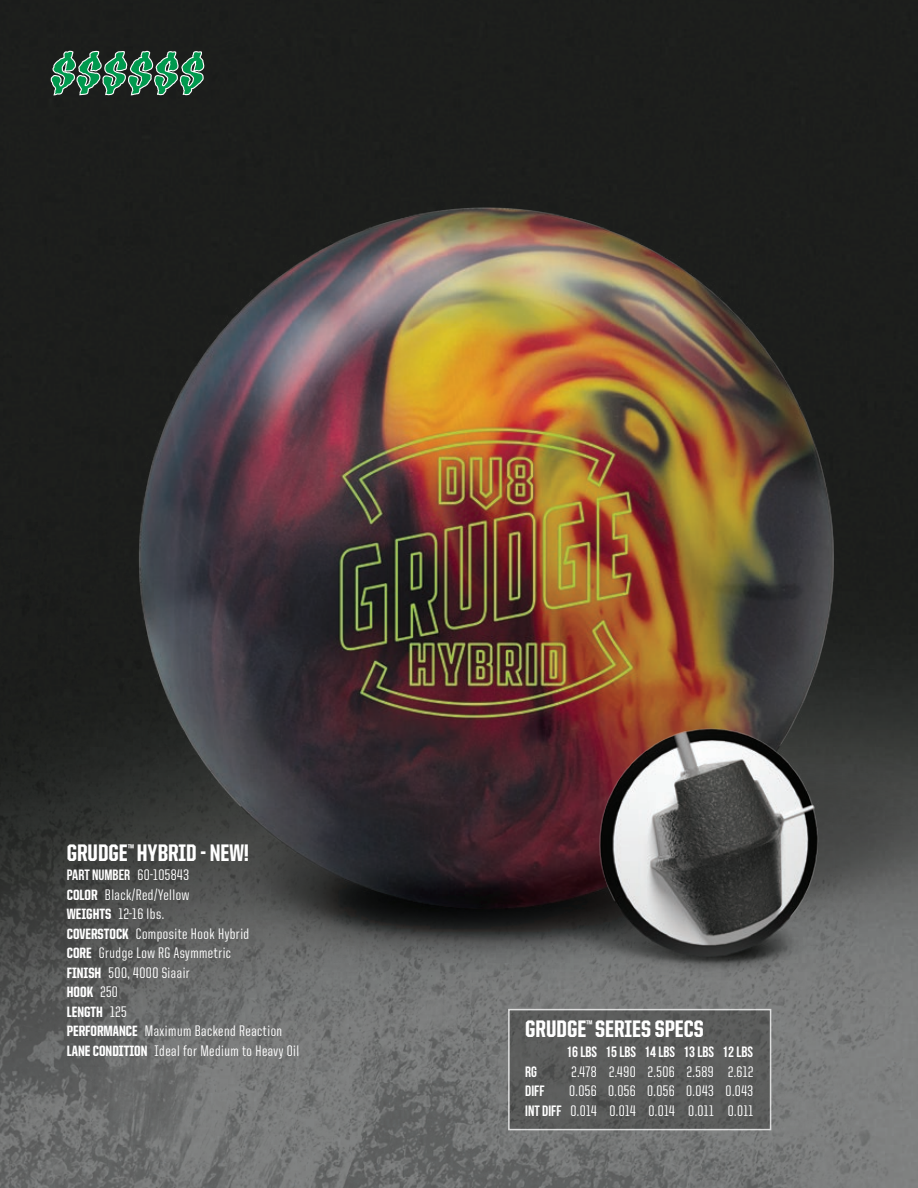
<style>
.page{position:relative;width:918px;height:1188px;background:#1d1e1c}
.page>*{position:absolute;margin:0;border:0;box-sizing:border-box;transform-origin:0 0}
.DV8_Ball_Chart_Body{font:800 24px "United Sans Cond";color:#fff}
.DV8_Ball_Chart_Body-2{font:500 15.3px "United Sans Cond";letter-spacing:.03em;color:#fff}
.Tech_Specs_-_2_-_PF{font:500 15.3px "United Sans Cond";letter-spacing:.03em;color:#fff}
.Tech_Specs_-_2_-_PF-2{font:15px "Bebas Neue";color:#fff}
.DV8_Ball_Chart_Body-3{font:15px "Bebas Neue";color:#fff}
.DV8_Ball_Chart_Body-4{font:800 15px "United Sans Cond";color:#fff}
.s1{font-family:"United Sans Cond";font-weight:500;font-size:15.3px}
.s2{font-weight:800;font-size:15px}
.s3{font-weight:500;font-size:15.3px}
.s4{font-family:"Bebas Neue";font-weight:400;font-size:15px}
</style>
<div class="page">
<img style="left:0;top:1082px;width:903px;height:106px">
<img style="left:0;top:82px;width:918px;height:1000px">
<img style="left:552px;top:689px;width:321px;height:321px">
<div style="left:911px;top:29px;width:7px;height:674px;background:#1d1e1c"></div>
<div style="left:508px;top:1009px;width:263px;height:121px;background:#5c5d5c"></div>
<div style="left:508px;top:1009px;width:263px;height:121px;border:2px solid #fff"></div>
<svg style="left:50px;top:50px;width:155px;height:56px;background:#34644c"></svg>
<p class="DV8_Ball_Chart_Body" style="left:67px;top:840px;width:184px">GRUDGE<sup>™</sup> HYBRID - NEW!</p>
<p class="DV8_Ball_Chart_Body-3" style="left:67px;top:867px;width:124px">PART NUMBER <span class="s1">60-105843</span></p>
<p class="DV8_Ball_Chart_Body-2" style="left:67px;top:887px;width:124px"><span class="s2">COLOR</span> Black/Red/Yellow</p>
<p class="DV8_Ball_Chart_Body-2" style="left:67px;top:906px;width:99px"><span class="s2">WEIGHTS</span> 12-16 lbs.</p>
<p class="DV8_Ball_Chart_Body-2" style="left:67px;top:926px;width:184px"><span class="s2">COVERSTOCK</span> Composite Hook Hybrid</p>
<p class="DV8_Ball_Chart_Body-2" style="left:67px;top:945px;width:166px"><span class="s2">CORE</span> Grudge Low RG Asymmetric</p>
<p class="DV8_Ball_Chart_Body-2" style="left:67px;top:965px;width:124px"><span class="s2">FINISH</span> 500, 4000 Siaair</p>
<p class="DV8_Ball_Chart_Body-4" style="left:67px;top:984px;width:53px">HOOK <span class="s3">250</span></p>
<p class="DV8_Ball_Chart_Body-4" style="left:67px;top:1004px;width:61px">LENGTH <span class="s3">125</span></p>
<p class="DV8_Ball_Chart_Body-2" style="left:67px;top:1023px;width:217px"><span class="s2">PERFORMANCE</span> Maximum Backend Reaction</p>
<p class="DV8_Ball_Chart_Body-2" style="left:67px;top:1043px;width:234px"><span class="s2">LANE CONDITION</span> Ideal for Medium to Heavy Oil</p>
<p class="Tech_Specs_-_2_-_PF-2" style="left:566px;top:1044px;width:189px">16 LBS 15 LBS 14 LBS 13 LBS 12 LBS</p>
<p class="Tech_Specs_-_2_-_PF-2" style="left:525px;top:1063px;width:13px">RG</p>
<p class="Tech_Specs_-_2_-_PF" style="left:571px;top:1064px;width:183px">2.478 2.490 2.506 2.589 2.612</p>
<p class="Tech_Specs_-_2_-_PF-2" style="left:525px;top:1083px;width:21px">DIFF</p>
<p class="Tech_Specs_-_2_-_PF" style="left:569px;top:1083px;width:186px">0.056 0.056 0.056 0.043 0.043</p>
<p class="Tech_Specs_-_2_-_PF" style="left:525px;top:1103px;width:229px"><span class="s4">INT DIFF</span> 0.014 0.014 0.014 0.011 0.011</p>
<p class="DV8_Ball_Chart_Body" style="left:525px;top:1016px;width:180px">GRUDGE<sup>™</sup> SERIES SPECS</p>
</div>
